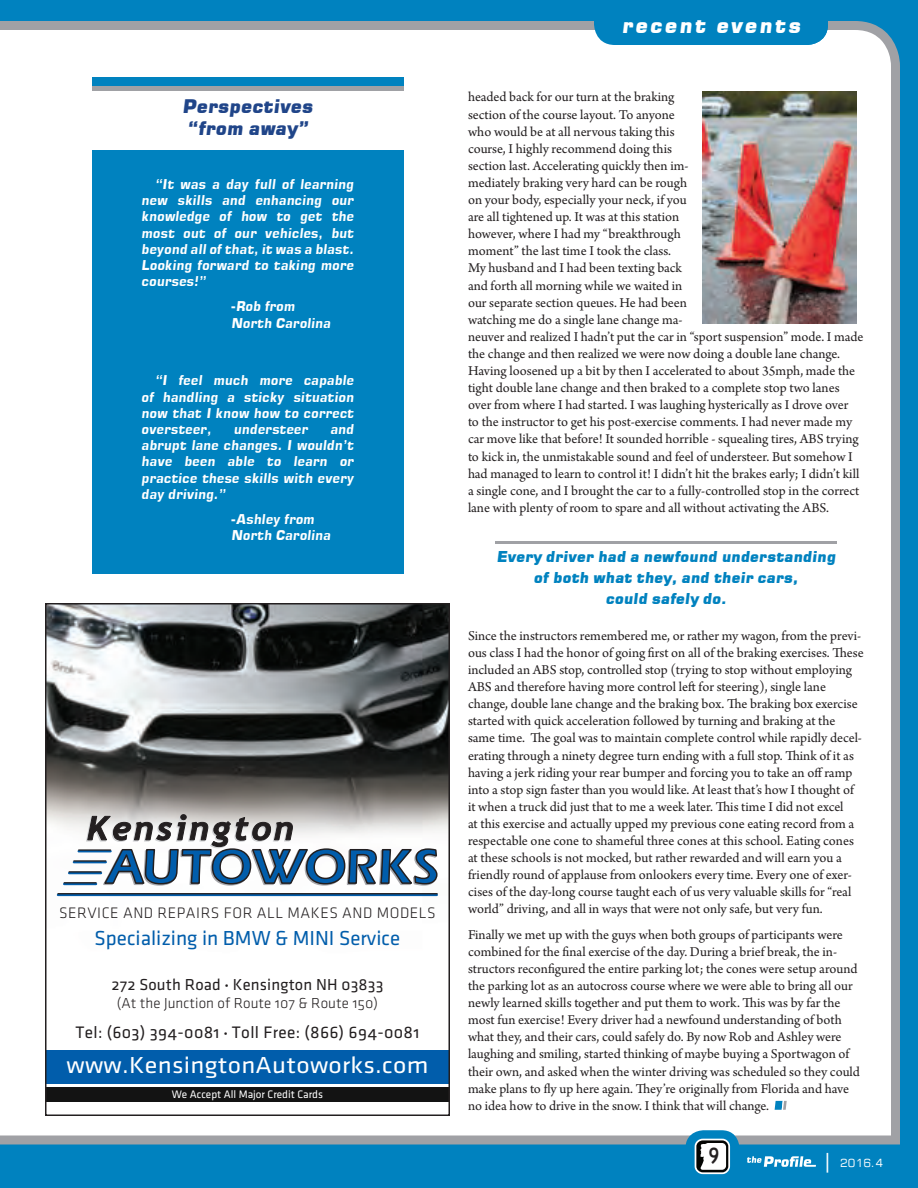
<style>
.page{position:relative;width:918px;height:1188px;background:#0082bf}
.page>*{position:absolute;margin:0;border:0;box-sizing:border-box;transform-origin:0 0}
.t1{font:24px "Klavika Regular OSF";letter-spacing:.01em;color:#fff;scale:1.1 1}
.t2{font:24px "Roadgeek 2005 Series C";color:#231f20}
.t3{font:21px "Klavika Regular OSF";color:#015dab}
.t4{font:italic 21px "Square 721 Blk";letter-spacing:.1em;color:#fff}
.t5{font:19.65px "Square 721 BT";color:#fff;scale:1.43 1}
.t6{font:italic 18.75px/22.5px "Square 721 Blk";color:#204589}
.t7{font:17.25px "Klavika Regular OSF";letter-spacing:.02em;color:#231f20}
.t8{font:16.5px "Klavika Regular OSF";letter-spacing:.01em;color:#231f20}
.t9{font:15.75px "Klavika Light OSF";letter-spacing:.035em;color:#231f20}
.t10{font:italic 15px/21px "Square 721 Blk";color:#0082bf;text-align:center}
.t11{font:15px "Klavika Light OSF";letter-spacing:.005em;color:#231f20}
.t12{font:14.25px/17.1px "Arno Pro";color:#231f20}
.t13{font:italic 700 13.5px/16.2px "Square 721";color:#fff;text-align:justify}
.t14{font:11.25px "Klavika";color:#fff}
.t15{font:11.25px "Square 721 BT";color:#fff}
.s1{font-size:10.5px}
</style>
<div class="page">
<div style="left:0;top:21px;width:900px;height:1123px;background:#fff"></div>
<svg style="left:747px;top:1156px;width:69px;height:11px"></svg>
<svg style="left:686px;top:1130px;width:54px;height:45px"></svg>
<img style="left:48px;top:606px;width:399px;height:387px">
<div style="left:45px;top:1087px;width:405px;height:15px;background:#131313"></div>
<div style="left:45px;top:1050px;width:405px;height:34px;background:#015dab"></div>
<hr style="left:79px;top:850px;width:32px;height:2px;background:#015dab">
<hr style="left:79px;top:849px;width:32px;height:2px;background:#231f20">
<hr style="left:74px;top:861px;width:32px;height:2px;background:#015dab">
<hr style="left:74px;top:860px;width:32px;height:2px;background:#231f20">
<hr style="left:69px;top:872px;width:32px;height:2px;background:#015dab">
<hr style="left:69px;top:871px;width:32px;height:2px;background:#231f20">
<hr style="left:64px;top:883px;width:32px;height:2px;background:#015dab">
<hr style="left:64px;top:882px;width:32px;height:1px;background:#231f20">
<hr style="left:58px;top:894px;width:379px;height:2px;background:#015dab">
<hr style="left:58px;top:893px;width:379px;height:1px;background:#231f20">
<svg style="left:86px;top:814px;width:352px;height:72px"></svg>
<div style="left:45px;top:603px;width:405px;height:513px;border:2px solid #231f20"></div>
<svg style="left:775px;top:1101px;width:12px;height:9px"></svg>
<svg style="left:594px;top:21px;width:234px;height:24px"></svg>
<hr style="left:495px;top:541px;width:342px;height:3px;background:#a0a1a5">
<div style="left:92px;top:150px;width:311px;height:424px;background:#0082bf"></div>
<div style="left:92px;top:86px;width:311px;height:63px;background:#fff"></div>
<hr style="left:92px;top:86px;width:311px;height:4px;background:#a0a1a5">
<div style="left:92px;top:77px;width:311px;height:9px;background:#0082bf"></div>
<img style="left:703px;top:92px;width:154px;height:231px">
<h3 class="t6" style="left:182px;top:95px;width:132px">Perspectives “from away”</h3>
<p class="t13" style="left:141px;top:176px;width:214px;text-indent:14px">“It was a day full of learning new skills and enhancing our knowledge of how to get the most out of our vehicles, but beyond all of that, it was a blast.<br>Looking forward to taking more courses!”</p>
<p class="t13" style="left:231px;top:298px;width:101px">-Rob from<br>North Carolina</p>
<p class="t13" style="left:141px;top:372px;width:214px;text-indent:14px">“I feel much more capable of handling a sticky situation now that I know how to correct oversteer,</p>
<p class="t13" style="left:141px;top:421px;width:214px;text-indent:189px">and abrupt lane changes. I wouldn’t have been able to learn or practice these skills with every day driving.”</p>
<p class="t13" style="left:231px;top:511px;width:101px">-Ashley from<br>North Carolina</p>
<p class="t13" style="left:234px;top:421px;width:76px">understeer</p>
<p class="t9" style="left:59px;top:905px;width:378px">SERVICE AND REPAIRS FOR ALL MAKES AND MODELS</p>
<h2 class="t3" style="left:95px;top:928px;width:307px">Specializing in BMW &amp; MINI Service</h2>
<p class="t8" style="left:111px;top:976px;width:274px">272 South Road <span class="s1">•</span> Kensington NH 03833</p>
<p class="t11" style="left:117px;top:995px;width:263px">(AT THE JUNCTION OF ROUTE 107 &amp; ROUTE 150)</p>
<p class="t7" style="left:76px;top:1023px;width:345px">Tel: (603) 394-0081 <span class="s1">•</span> Toll Free: (866) 694-0081</p>
<h1 class="t1" style="left:67px;top:1053px;width:331px">www.KensingtonAutoworks.com</h1>
<p class="t14" style="left:172px;top:1089px;width:153px">We Accept All Major Credit Cards</p>
<h2 class="t4" style="left:621px;top:12px;width:181px">recent events</h2>
<h2 class="t4" style="left:761px;top:12px;width:44px">xxx</h2>
<p class="t12" style="left:468px;top:89px;width:397px">headed back for our turn at the braking<br>section of the course layout. To anyone<br>who would be at all nervous taking this<br>course, I highly recommend doing this<br>section last. Accelerating quickly then im-<br>mediately braking very hard can be rough<br>on your body, especially your neck, if you<br>are all tightened up. It was at this station<br>however, where I had my “breakthrough<br>moment” the last time I took the class.<br>My husband and I had been texting back<br>and forth all morning while we waited in<br>our separate section queues. He had been<br>watching me do a single lane change ma-<br>neuver and realized I hadn’t put the car in “sport suspension” mode. I made the change and then realized we were now doing a double lane change.<br>Having loosened up a bit by then I accelerated to about 35mph, made the tight double lane change and then braked to a complete stop two lanes over from where I had started. I was laughing hysterically as I drove over<br>to the instructor to get his post-exercise comments. I had never made my car move like that before! It sounded horrible - squealing tires, ABS trying to kick in, the unmistakable sound and feel of understeer. But somehow I had managed to learn to control it! I didn’t hit the brakes early; I didn’t kill a single cone, and I brought the car to a fully-controlled stop in the correct lane with plenty of room to spare and all without activating the ABS.</p>
<p class="t10" style="left:496px;top:546px;width:341px">Every driver had a newfound understanding of both what they, and their cars,<br>could safely do.</p>
<p class="t12" style="left:468px;top:628px;width:397px">Since the instructors remembered me, or rather my wagon, from the previ&shy;ous class I had the honor of going first on all of the braking exercises. These included an ABS stop, controlled stop (trying to stop without employing ABS and therefore having more control left for steering), single lane change, double lane change and the braking box. The braking box exercise started with quick acceleration followed by turning and braking at the same time. The goal was to maintain complete control while rapidly decel&shy;erating through a ninety degree turn ending with a full stop. Think of it as having a jerk riding your rear bumper and forcing you to take an off ramp into a stop sign faster than you would like. At least that’s how I thought of it when a truck did just that to me a week later. This time I did not excel<br>at this exercise and actually upped my previous cone eating record from a respectable one cone to shameful three cones at this school. Eating cones at these schools is not mocked, but rather rewarded and will earn you a friendly round of applause from onlookers every time. Every one of exer&shy;cises of the day-long course taught each of us very valuable skills for “real world” driving, and all in ways that were not only safe, but very fun.</p>
<p class="t12" style="left:468px;top:927px;width:394px">Finally we met up with the guys when both groups of participants were combined for the final exercise of the day. During a brief break, the in&shy;structors reconfigured the entire parking lot; the cones were setup around the parking lot as an autocross course where we were able to bring all our newly learned skills together and put them to work. This was by far the most fun exercise! Every driver had a newfound understanding of both what they, and their cars, could safely do. By now Rob and Ashley were laughing and smiling, started thinking of maybe buying a Sportwagon of their own, and asked when the winter driving was scheduled so they could make plans to fly up here again. They’re originally from Florida and have no idea how to drive in the snow. I think that will change.</p>
<h1 class="t2" style="left:709px;top:1140px;width:12px">9</h1>
<h3 class="t5" style="left:820px;top:1149px;width:11px">|</h3>
<p class="t15" style="left:840px;top:1156px;width:45px">2016.4</p>
</div>
